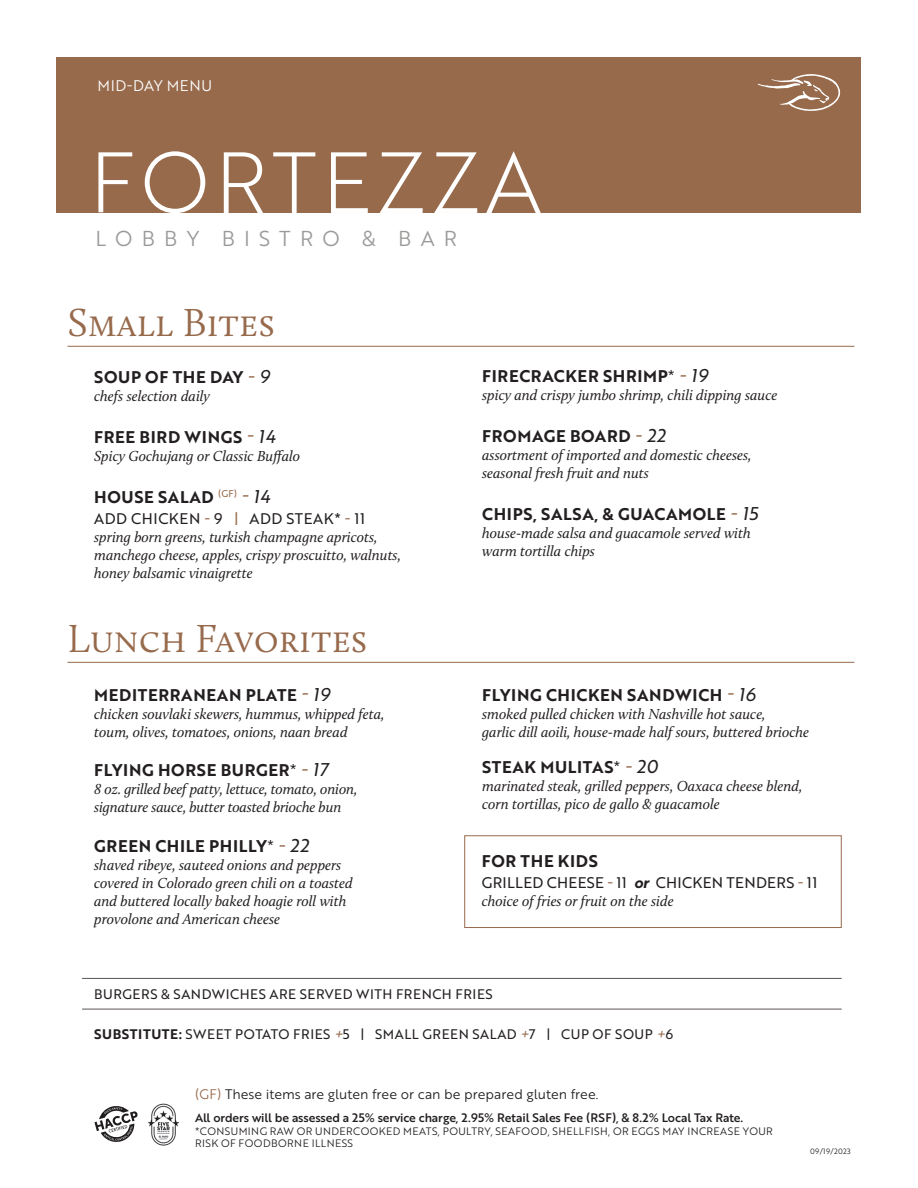
<style>
.page{position:relative;width:918px;height:1188px;background:#fff}
.page>*{position:absolute;margin:0;border:0;box-sizing:border-box;transform-origin:0 0}
.t1{font:300 40.5px "Calluna";color:#976a4c}
.t2{font:21px "Brother 1816 Book";letter-spacing:.44em;color:#9a9a99}
.t3{font:16.5px "Brother 1816 Bold";letter-spacing:.04em;color:#231f20}
.t4{font:italic 15px/18px "Calluna";color:#231f20}
.t5{font:15px "Brother 1816 Regular";letter-spacing:.02em;color:#231f20}
.t6{font:15px "Brother 1816 Regular";letter-spacing:.04em;color:#231f20}
.t7{font:15px "Brother 1816 Book";letter-spacing:.04em;color:#fff}
.t8{font:13.5px "Brother 1816 Regular";letter-spacing:.04em;color:#231f20}
.t9{font:13.5px "Brother 1816 Book";color:#231f20}
.t10{font:12px "Brother 1816 Medium";letter-spacing:-.01em;color:#231f20}
.t11{font:10.5px/12.6px "Brother 1816 Book";letter-spacing:.04em;color:#231f20}
.t12{font:7.5px "Brother 1816 Book";letter-spacing:.04em;color:#231f20}
.s1{font-family:"Brother 1816 Regular Italic";font-size:18px;color:#976a4c}
.s2{font-family:"Brother 1816 Regular Italic";font-size:18px}
.s3{color:#976a4c}
.s4{font-family:"Brother 1816 Book"}
.s5{font-family:"Brother 1816 Bold Italic"}
.s6{font-family:"Brother 1816 Bold"}
.s7{font-family:"Brother 1816 Regular Italic";color:#976a4c}
</style>
<div class="page">
<hr style="left:82px;top:978px;width:760px;height:1px;background:#5a5255">
<hr style="left:82px;top:1009px;width:760px;height:1px;background:#5a5255">
<hr style="left:68px;top:346px;width:786px;height:1px;background:#976a4c">
<hr style="left:68px;top:662px;width:786px;height:1px;background:#976a4c">
<div style="left:464px;top:835px;width:378px;height:93px;border:1px solid #976a4c"></div>
<img style="left:147px;top:1103px;width:33px;height:43px">
<svg style="left:94px;top:1106px;width:44px;height:36px"></svg>
<div style="left:57px;top:57px;width:804px;height:155px;background:#976a4c"></div>
<svg style="left:758px;top:74px;width:82px;height:37px"></svg>
<svg style="left:98px;top:151px;width:443px;height:62px"></svg>
<p class="t7" style="left:97px;top:74px;width:116px">MID-DAY MENU</p>
<h2 class="t2" style="left:96px;top:223px;width:363px">LOBBY BISTRO &amp; BAR</h2>
<h1 class="t1" style="left:68px;top:298px;width:209px">Small Bites</h1>
<p class="t3" style="left:94px;top:365px;width:177px">SOUP OF THE DAY <span class="s1">-</span> <span class="s2">9</span></p>
<p class="t4" style="left:94px;top:387px;width:117px">chefs selection daily</p>
<p class="t3" style="left:94px;top:424px;width:182px">FREE BIRD WINGS <span class="s1">-</span> <span class="s2">14</span></p>
<p class="t4" style="left:94px;top:447px;width:207px">Spicy Gochujang or Classic Buffalo</p>
<p class="t3" style="left:94px;top:484px;width:177px">HOUSE SALAD <sup>(GF)</sup> <span class="s1">-</span> <span class="s2">14</span></p>
<p class="t6" style="left:94px;top:507px;width:273px">ADD CHICKEN <span class="s3">-</span> 9 <span class="s3">|</span> ADD STEAK* <span class="s3">-</span> 11</p>
<p class="t4" style="left:94px;top:528px;width:308px">spring born greens, turkish champagne apricots, manchego cheese, apples, crispy proscuitto, walnuts, honey balsamic vinaigrette</p>
<p class="t3" style="left:482px;top:364px;width:227px">FIRECRACKER SHRIMP<span class="s4">*</span> <span class="s1">-</span> <span class="s2">19</span></p>
<p class="t4" style="left:482px;top:386px;width:297px">spicy and crispy jumbo shrimp, chili dipping sauce</p>
<p class="t3" style="left:482px;top:424px;width:185px">FROMAGE BOARD <span class="s1">-</span> <span class="s2">22</span></p>
<p class="t4" style="left:482px;top:446px;width:271px">assortment of imported and domestic cheeses, seasonal fresh fruit and nuts</p>
<p class="t3" style="left:482px;top:502px;width:277px">CHIPS, SALSA, &amp; GUACAMOLE <span class="s1">-</span> <span class="s2">15</span></p>
<p class="t4" style="left:482px;top:524px;width:270px">house-made salsa and guacamole served with warm tortilla chips</p>
<h1 class="t1" style="left:68px;top:614px;width:302px">Lunch Favorites</h1>
<p class="t3" style="left:94px;top:682px;width:237px">MEDITERRANEAN PLATE <span class="s1">-</span> <span class="s2">19</span></p>
<p class="t4" style="left:94px;top:704px;width:292px">chicken souvlaki skewers, hummus, whipped feta, toum, olives, tomatoes, onions, naan bread</p>
<p class="t3" style="left:94px;top:758px;width:236px">FLYING HORSE BURGER<span class="s4">*</span> <span class="s1">-</span> <span class="s2">17</span></p>
<p class="t4" style="left:94px;top:780px;width:265px">8 oz. grilled beef patty, lettuce, tomato, onion, signature sauce, butter toasted brioche bun</p>
<p class="t3" style="left:94px;top:834px;width:216px">GREEN CHILE PHILLY<span class="s4">*</span> <span class="s1">-</span> <span class="s2">22</span></p>
<p class="t4" style="left:94px;top:856px;width:260px">shaved ribeye, sauteed onions and peppers covered in Colorado green chili on a toasted and buttered locally baked hoagie roll with provolone and American cheese</p>
<p class="t3" style="left:482px;top:849px;width:118px">FOR THE KIDS</p>
<p class="t3" style="left:482px;top:682px;width:275px">FLYING CHICKEN SANDWICH <span class="s1">-</span> <span class="s2">16</span></p>
<p class="t4" style="left:482px;top:704px;width:329px">smoked pulled chicken with Nashville hot sauce,<br>garlic dill aoili, house-made half sours, buttered brioche</p>
<p class="t3" style="left:482px;top:755px;width:177px">STEAK MULITAS<span class="s4">*</span> <span class="s1">-</span> <span class="s2">20</span></p>
<p class="t4" style="left:482px;top:777px;width:322px">marinated steak, grilled peppers, Oaxaca cheese blend, corn tortillas, pico de gallo &amp; guacamole</p>
<p class="t5" style="left:482px;top:872px;width:337px">GRILLED CHEESE <span class="s3">-</span> 11 <span class="s5">or</span> CHICKEN TENDERS <span class="s3">-</span> 11</p>
<p class="t4" style="left:482px;top:892px;width:193px">choice of fries or fruit on the side</p>
<p class="t8" style="left:94px;top:985px;width:400px">BURGERS &amp; SANDWICHES ARE SERVED WITH FRENCH FRIES</p>
<p class="t8" style="left:94px;top:1024px;width:581px"><span class="s6">SUBSTITUTE:</span> SWEET POTATO FRIES <span class="s7">+</span>5 | SMALL GREEN SALAD <span class="s7">+</span>7 | CUP OF SOUP <span class="s7">+</span>6</p>
<p class="t9" style="left:195px;top:1084px;width:405px"><span class="s3">(GF)</span> These items are gluten free or can be prepared gluten free.</p>
<p class="t10" style="left:195px;top:1109px;width:549px">All orders will be assessed a 25% service charge, 2.95% Retail Sales Fee (RSF), &amp; 8.2% Local Tax Rate.</p>
<p class="t11" style="left:195px;top:1124px;width:579px">*CONSUMING RAW OR UNDERCOOKED MEATS, POULTRY, SEAFOOD, SHELLFISH, OR EGGS MAY INCREASE YOUR<br>RISK OF FOODBORNE ILLNESS</p>
<p class="t12" style="left:810px;top:1146px;width:42px">09/19/2023</p>
</div>
